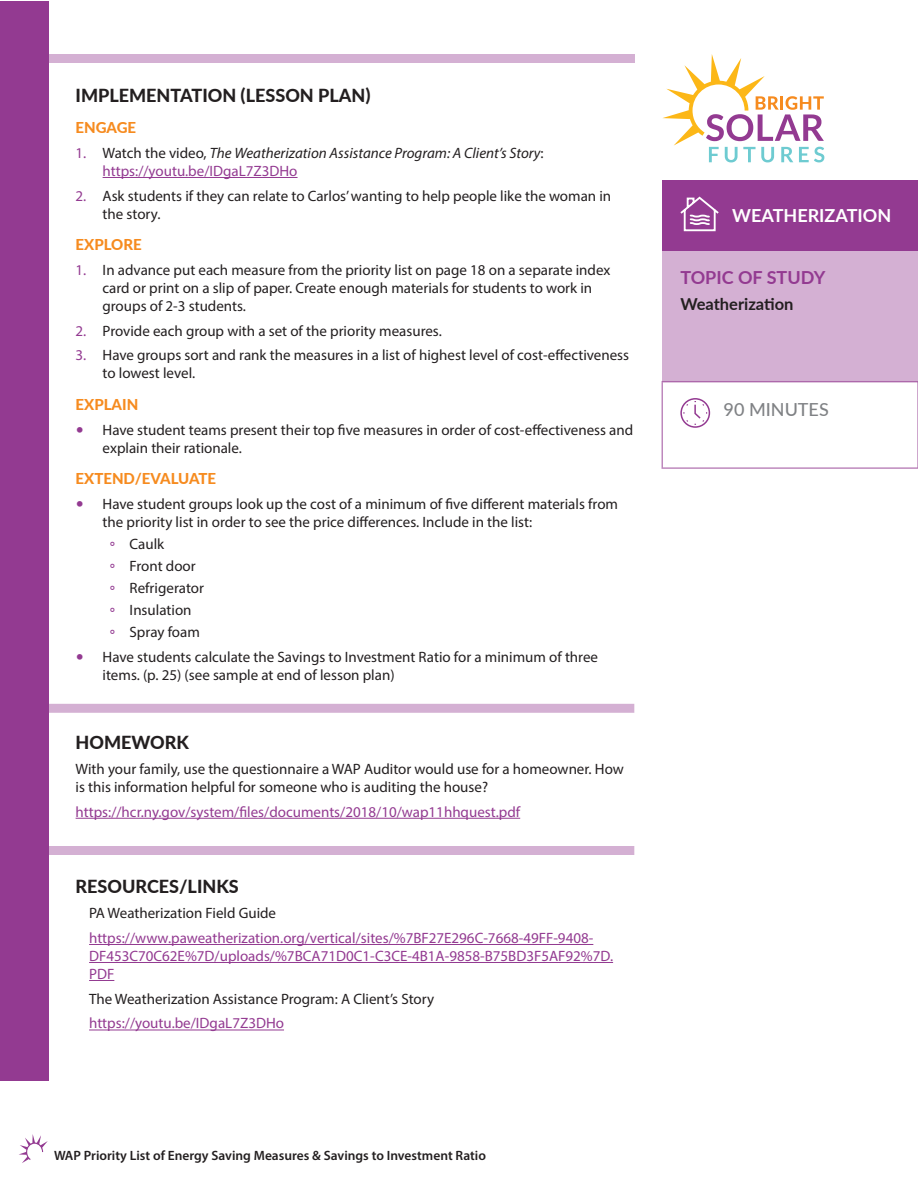
<style>
.page{position:relative;width:918px;height:1188px;background:#fff}
.page>*{position:absolute;margin:0;border:0;box-sizing:border-box;transform-origin:0 0}
.Body{font:800 18px "Lato";color:#231f20}
.t1{font:700 18px "Lato";color:#fff}
.t2{font:700 18px "Lato";color:#933a91}
.t3{font:500 18px "Lato";color:#808285}
.t4{font:700 16.5px "Lato";color:#231f20}
.Body-2{font:15px/18px "Myriad Pro";color:#231f20}
.Indent{font:15px/18px "Myriad Pro";color:#933a91}
.t5{font:italic 15px/18px "Myriad Pro";color:#231f20}
.Indent-2{font:15px "Myriad Pro";color:#231f20}
.Body-3{font:15px "Myriad Pro";color:#933a91}
.Subheading{font:800 15px "Lato";color:#f68b1f}
.Body-4{font:600 13.5px "Myriad Pro";color:#231f20}
.s1{font-style:normal;color:#933a91}
.s2{font-style:normal}
.s3{color:#933a91}
.s4{font-family:"Lato";color:#933a91}
</style>
<div class="page">
<div style="left:0;top:1px;width:49px;height:1080px;background:#933a91"></div>
<div style="left:662px;top:180px;width:256px;height:70px;background:#933a91"></div>
<svg style="left:662px;top:54px;width:162px;height:108px"></svg>
<div style="left:662px;top:250px;width:256px;height:131px;background:#d4b0d3"></div>
<svg style="left:680px;top:398px;width:31px;height:30px"></svg>
<svg style="left:19px;top:1134px;width:29px;height:29px"></svg>
<svg style="left:680px;top:196px;width:39px;height:36px"></svg>
<div style="left:49px;top:54px;width:586px;height:9px;background:#d4b0d3"></div>
<svg style="left:49px;top:704px;width:585px;height:9px;background:#d5b1d4"></svg>
<div style="left:49px;top:846px;width:585px;height:9px;background:#d4b0d3"></div>
<hr style="left:103px;top:177px;width:195px;height:1px;background:#933a91">
<hr style="left:89px;top:944px;width:504px;height:1px;background:#933a91">
<hr style="left:89px;top:962px;width:524px;height:1px;background:#933a91">
<svg style="left:89px;top:980px;width:25px;height:1px"></svg>
<hr style="left:89px;top:1030px;width:195px;height:1px;background:#933a91">
<hr style="left:76px;top:818px;width:444px;height:1px;background:#933a91">
<p class="Body" style="left:76px;top:82px;width:296px">IMPLEMENTATION (LESSON PLAN)</p>
<p class="Subheading" style="left:76px;top:117px;width:62px">ENGAGE</p>
<p class="t5" style="left:103px;top:144px;width:443px;text-indent:-27px"><span class="s1">1.</span> <span class="s2">Watch the video,</span> The Weatherization Assistance Program: A Client’s Story<span class="s2">: </span><span class="s1">https://youtu.be/IDgaL7Z3DHo</span></p>
<p class="Body-2" style="left:103px;top:186px;width:510px;text-indent:-27px"><span class="s3">2.</span> Ask students if they can relate to Carlos’ wanting to help people like the woman in the story.</p>
<p class="Subheading" style="left:76px;top:234px;width:68px">EXPLORE</p>
<p class="Body-2" style="left:103px;top:261px;width:509px;text-indent:-27px"><span class="s3">1.</span> In advance put each measure from the priority list on page 18 on a separate index card or print on a slip of paper. Create enough materials for students to work in groups of 2-3 students.</p>
<p class="Body-2" style="left:76px;top:321px;width:368px"><span class="s3">2.</span> Provide each group with a set of the priority measures.</p>
<p class="Body-2" style="left:103px;top:346px;width:528px;text-indent:-27px"><span class="s3">3.</span> Have groups sort and rank the measures in a list of highest level of cost-effectiveness to lowest level.</p>
<p class="Subheading" style="left:76px;top:393px;width:64px">EXPLAIN</p>
<p class="Body-2" style="left:103px;top:420px;width:532px;text-indent:-27px"><span class="s4">ҋ</span> Have student teams present their top five measures in order of cost-effectiveness and explain their rationale.</p>
<p class="Subheading" style="left:76px;top:468px;width:142px">EXTEND/EVALUATE</p>
<p class="Body-2" style="left:103px;top:495px;width:517px;text-indent:-27px"><span class="s4">ҋ</span> Have student groups look up the cost of a minimum of five different materials from the priority list in order to see the price differences. Include in the list:</p>
<p class="Body-2" style="left:109px;top:535px;width:56px"><span class="s4">◦</span> Caulk</p>
<p class="Body-2" style="left:109px;top:557px;width:88px"><span class="s4">◦</span> Front door</p>
<p class="Body-2" style="left:109px;top:579px;width:96px"><span class="s4">◦</span> Refrigerator</p>
<p class="Body-2" style="left:109px;top:601px;width:84px"><span class="s4">◦</span> Insulation</p>
<p class="Body-2" style="left:109px;top:623px;width:92px"><span class="s4">◦</span> Spray foam</p>
<p class="Body-2" style="left:103px;top:648px;width:497px;text-indent:-27px"><span class="s4">ҋ</span> Have students calculate the Savings to Investment Ratio for a minimum of three items. (p. 25) (see sample at end of lesson plan)</p>
<p class="Body" style="left:76px;top:729px;width:115px">HOMEWORK</p>
<p class="Body-2" style="left:76px;top:760px;width:550px">With your family, use the questionnaire a WAP Auditor would use for a homeowner. How is this information helpful for someone who is auditing the house?</p>
<p class="Body-3" style="left:76px;top:802px;width:446px">https://hcr.ny.gov/system/files/documents/2018/10/wap11hhquest.pdf</p>
<p class="Body" style="left:76px;top:874px;width:165px">RESOURCES/LINKS</p>
<p class="Indent-2" style="left:89px;top:904px;width:189px">PA Weatherization Field Guide</p>
<p class="Indent" style="left:89px;top:929px;width:526px">https://www.paweatherization.org/vertical/sites/%7BF27E296C-7668-49FF-9408-<br>DF453C70C62E%7D/uploads/%7BCA71D0C1-C3CE-4B1A-9858-B75BD3F5AF92%7D.<br>PDF</p>
<p class="Indent-2" style="left:89px;top:989px;width:347px">The Weatherization Assistance Program: A Client’s Story</p>
<p class="Indent" style="left:89px;top:1014px;width:196px">https://youtu.be/IDgaL7Z3DHo</p>
<p class="Body-4" style="left:54px;top:1147px;width:433px">WAP Priority List of Energy Saving Measures &amp; Savings to Investment Ratio</p>
<p class="t1" style="left:732px;top:202px;width:161px">WEATHERIZATION</p>
<p class="t2" style="left:680px;top:264px;width:146px">TOPIC OF STUDY</p>
<p class="t4" style="left:680px;top:292px;width:115px">Weatherization</p>
<p class="t3" style="left:724px;top:397px;width:107px">90 MINUTES</p>
</div>
